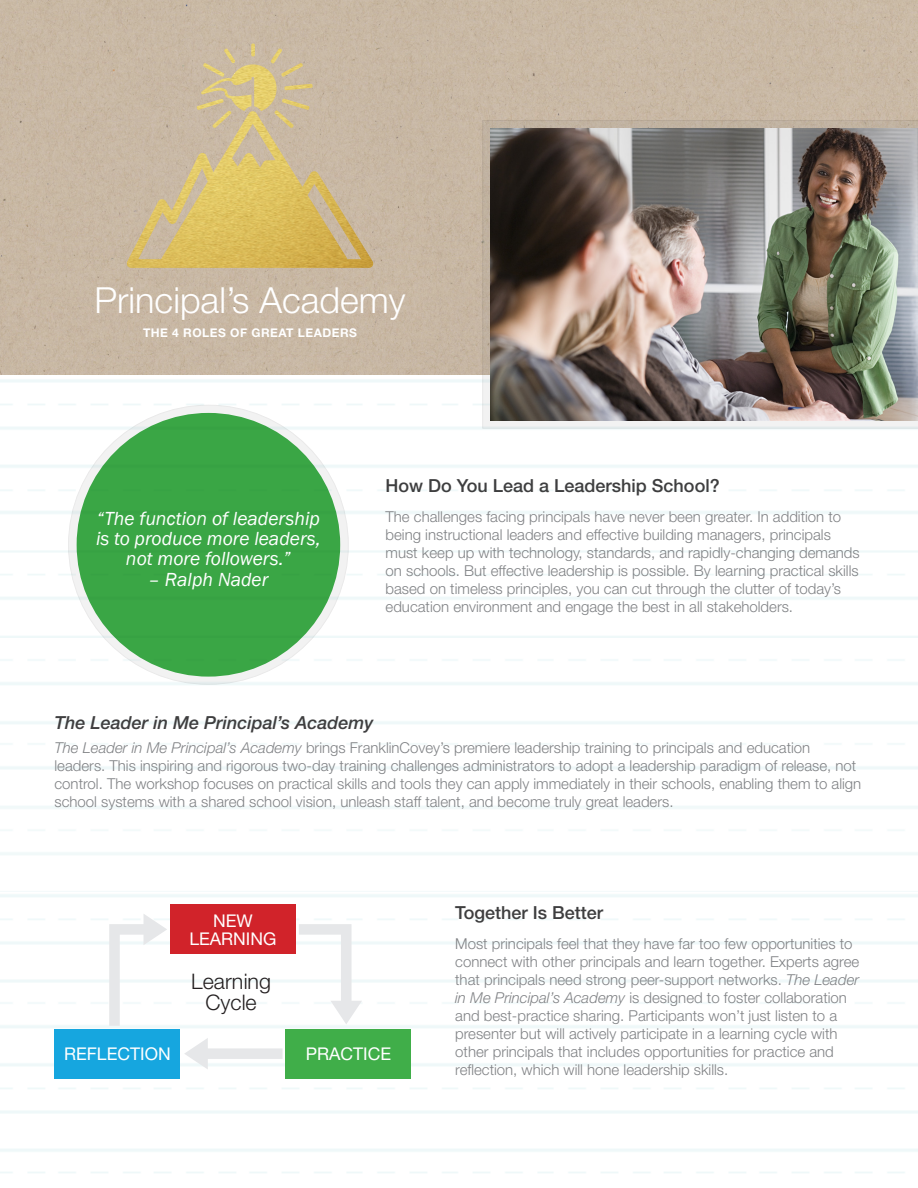
<style>
.page{position:relative;width:918px;height:1188px;background:#fff}
.page>*{position:absolute;margin:0;border:0;box-sizing:border-box;transform-origin:0 0}
.t1{font:300 36px "Helvetica Neue LT Std";color:#fff}
.t2{font:300 21.45px/21px "Helvetica Neue LT Std";color:#231f20;text-align:center}
.quote{font:italic 19.5px/20.2px "Franklin Gothic";color:#fff;text-align:center}
.t3{font:500 18px "Helvetica Neue LT Std";color:#3e3e3f}
.t4{font:italic 500 18px "Helvetica Neue LT Std";color:#3e3e3f}
.t5{font:17.55px/17.5px "Helvetica Neue LT Std";color:#fff;text-align:center}
.t6{font:300 15px/18px "Helvetica Neue LT Std";color:#808285}
.t7{font:700 12px "Helvetica Neue LT Std";letter-spacing:.04em;color:#fff}
.s1{font-style:italic}
</style>
<div class="page">
<img style="left:0;top:805px;width:918px;height:368px">
<div style="left:0;top:0;width:918px;height:375px;background:#c8b8a4"></div>
<svg style="left:482px;top:120px;width:436px;height:309px"></svg>
<img style="left:491px;top:128px;width:427px;height:293px">
<svg style="left:69px;top:405px;width:279px;height:279px;fill:#f2f2f2"></svg>
<div style="left:77px;top:413px;width:263px;height:264px;background:#3aa645;border-radius:50%"></div>
<img style="left:127px;top:44px;width:186px;height:224px">
<div style="left:170px;top:905px;width:126px;height:49px;background:#d1232a"></div>
<svg style="left:299px;top:924px;width:63px;height:100px"></svg>
<div style="left:286px;top:1029px;width:125px;height:50px;background:#40ae49"></div>
<svg style="left:184px;top:1038px;width:99px;height:31px"></svg>
<div style="left:55px;top:1029px;width:125px;height:50px;background:#16a6df"></div>
<svg style="left:109px;top:914px;width:58px;height:112px"></svg>
<p class="t1" style="left:95px;top:278px;width:312px">Principal’s Academy</p>
<p class="t7" style="left:143px;top:325px;width:215px">THE 4 ROLES OF GREAT LEADERS</p>
<p class="quote" style="left:96px;top:509px;width:226px">“The function of leadership is to produce more leaders, not more followers.”</p>
<p class="quote" style="left:149px;top:569px;width:121px">– Ralph Nader</p>
<p class="t3" style="left:386px;top:474px;width:336px">How Do You Lead a Leadership School?</p>
<p class="t6" style="left:386px;top:507px;width:476px">The challenges facing principals have never been greater. In addition to being instructional leaders and effective building managers, principals must keep up with technology, standards, and rapidly-changing demands on schools. But effective leadership is possible. By learning practical skills based on timeless principles, you can cut through the clutter of today’s education environment and engage the best in all stakeholders.</p>
<p class="t4" style="left:55px;top:712px;width:321px">The Leader in Me Principal’s Academy</p>
<p class="t6" style="left:55px;top:739px;width:808px"><span class="s1">The Leader in Me Principal’s Academy</span> brings FranklinCovey’s premiere leadership training to principals and education leaders. This inspiring and rigorous two-day training challenges administrators to adopt a leadership paradigm of release, not control. The workshop focuses on practical skills and tools they can apply immediately in their schools, enabling them to align school systems with a shared school vision, unleash staff talent, and become truly great leaders.</p>
<p class="t5" style="left:189px;top:912px;width:89px">NEW<br>LEARNING</p>
<h2 class="t2" style="left:191px;top:970px;width:81px">Learning<br>Cycle</h2>
<p class="t5" style="left:64px;top:1045px;width:108px">REFLECTION</p>
<p class="t5" style="left:306px;top:1045px;width:87px">PRACTICE</p>
<p class="t3" style="left:455px;top:901px;width:150px">Together Is Better</p>
<p class="t6" style="left:455px;top:934px;width:406px">Most principals feel that they have far too few opportunities to connect with other principals and learn together. Experts agree that principals need strong peer-support networks. <span class="s1">The Leader in Me Principal’s Academy</span> is designed to foster collaboration and best-practice sharing. Participants won’t just listen to a presenter but will actively participate in a learning cycle with other principals that includes opportunities for practice and reflection, which will hone leadership skills.</p>
</div>
